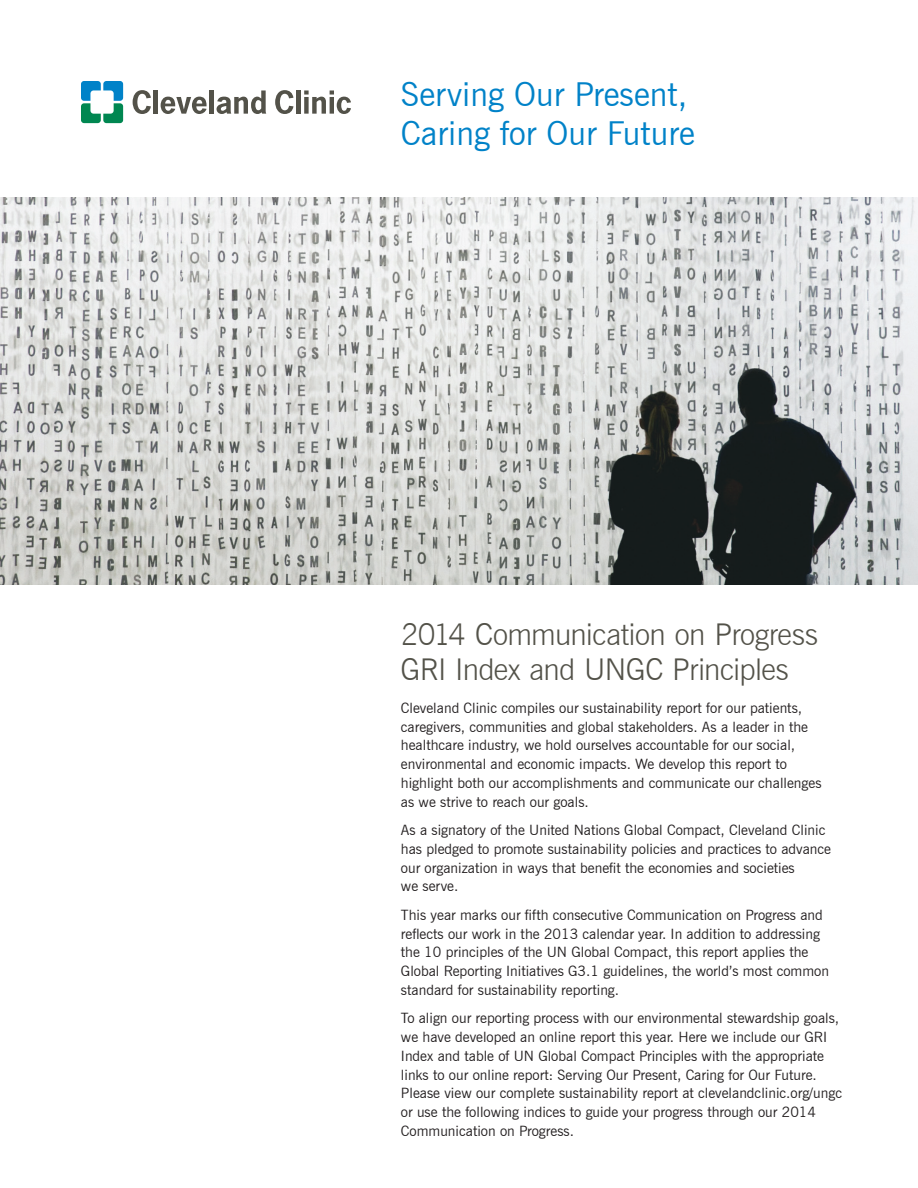
<style>
.page{position:relative;width:918px;height:1188px;background:#fff}
.page>*{position:absolute;margin:0;border:0;box-sizing:border-box;transform-origin:0 0}
.t1{font:33px/39px "News Gothic BT";color:#0082c8}
.t2{font:300 30px/34.5px "News Gothic BT";letter-spacing:-.02em;color:#535249}
.t3{font:14.25px/18.8px "News Gothic BT";color:#231f20}
</style>
<div class="page">
<svg style="left:81px;top:81px;width:42px;height:42px"></svg>
<svg style="left:133px;top:90px;width:18px;height:24px"></svg>
<hr style="left:154px;top:90px;width:4px;height:24px;background:#535249">
<svg style="left:161px;top:97px;width:46px;height:17px"></svg>
<hr style="left:210px;top:90px;width:4px;height:24px;background:#535249">
<svg style="left:275px;top:90px;width:18px;height:24px"></svg>
<div style="left:296px;top:90px;width:5px;height:24px;background:#535249"></div>
<svg style="left:304px;top:90px;width:47px;height:24px"></svg>
<svg style="left:217px;top:90px;width:49px;height:24px"></svg>
<img style="left:0;top:198px;width:918px;height:387px">
<h1 class="t1" style="left:401px;top:75px;width:296px">Serving Our Present,<br>Caring for Our Future</h1>
<h2 class="t2" style="left:401px;top:617px;width:419px">2014 Communication on Progress<br>GRI Index and UNGC Principles</h2>
<p class="t3" style="left:401px;top:698px;width:422px">Cleveland Clinic compiles our sustainability report for our patients, caregivers, communities and global stakeholders. As a leader in the healthcare industry, we hold ourselves accountable for our social, environmental and economic impacts. We develop this report to highlight both our accomplishments and communicate our challenges as we strive to reach our goals.</p>
<p class="t3" style="left:401px;top:821px;width:432px">As a signatory of the United Nations Global Compact, Cleveland Clinic has pledged to promote sustainability policies and practices to advance our organization in ways that benefit the economies and societies<br>we serve.</p>
<p class="t3" style="left:401px;top:905px;width:430px">This year marks our fifth consecutive Communication on Progress and reflects our work in the 2013 calendar year. In addition to addressing the 10 principles of the UN Global Compact, this report applies the Global Reporting Initiatives G3.1 guidelines, the world’s most common standard for sustainability reporting.</p>
<p class="t3" style="left:401px;top:1009px;width:443px">To align our reporting process with our environmental stewardship goals, we have developed an online report this year. Here we include our GRI Index and table of UN Global Compact Principles with the appropriate links to our online report: Serving Our Present, Caring for Our Future.<br>Please view our complete sustainability report at clevelandclinic.org/ungc or use the following indices to guide your progress through our 2014<br>Communication on Progress.</p>
</div>
